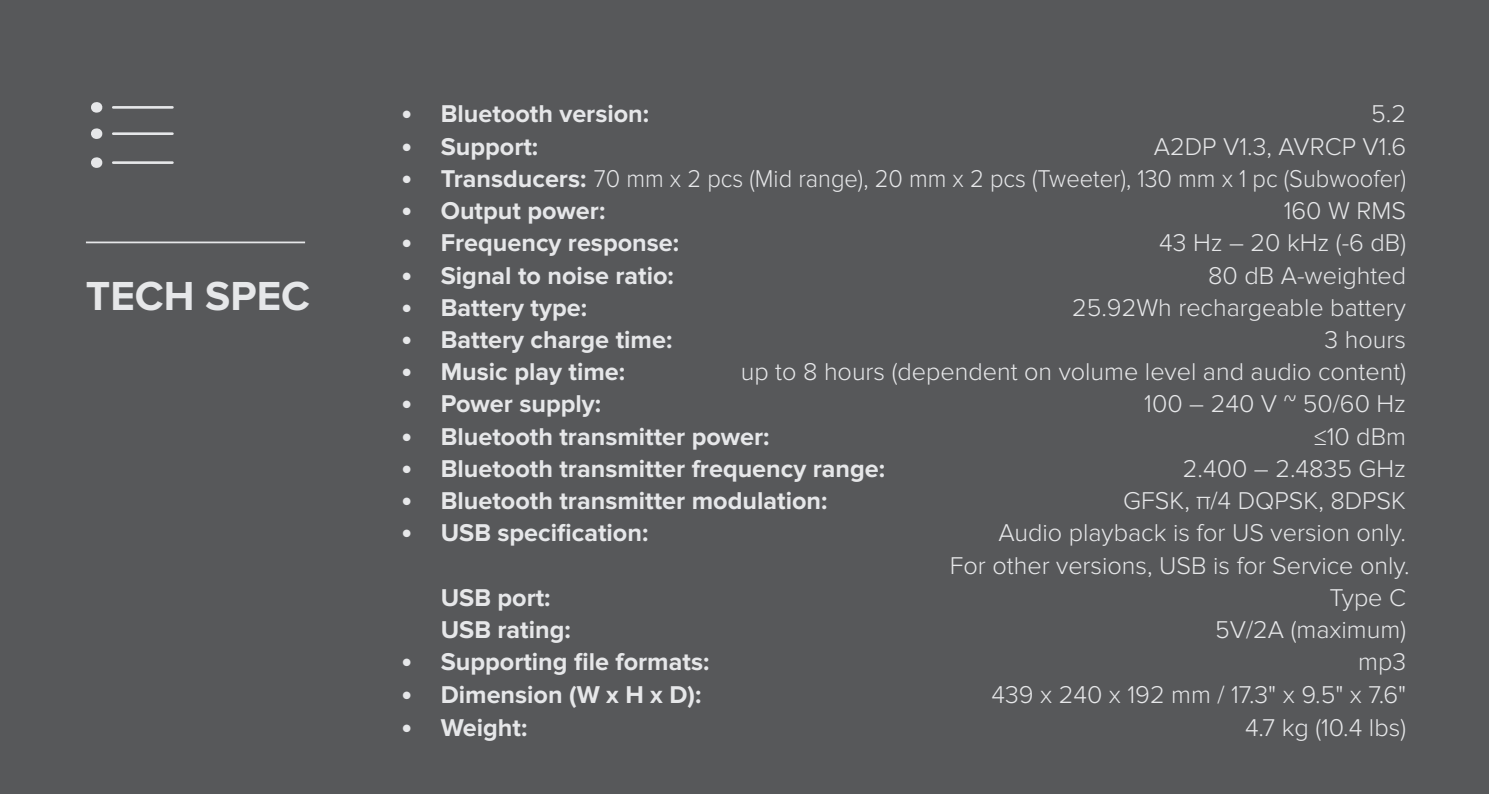
<style>
.page{position:relative;width:1489px;height:794px;background:#fff}
.page>*{position:absolute;margin:0;border:0;box-sizing:border-box;transform-origin:0 0}
.t1{font:700 42px "Proxima Nova";color:#e6e7e9}
.t2{font:300 25.2px/32.2px "Proxima Nova";color:#e6e7e9;text-align:right}
.t3{font:700 25.2px "Proxima Nova";color:#e6e7e9}
.t4{font:300 25.2px "Proxima Nova";color:#e6e7e9;scale:.94 1}
.s1{font-size:31.5px}
.s2{font-weight:700;font-size:31.5px}
.s3{font-weight:700}
</style>
<div class="page">
<div style="left:0;top:0;width:1488px;height:793px;background:#57585a"></div>
<hr style="left:113px;top:106px;width:59px;height:3px;background:#e6e7e9">
<hr style="left:113px;top:132px;width:59px;height:3px;background:#e6e7e9">
<hr style="left:113px;top:161px;width:59px;height:3px;background:#e6e7e9">
<hr style="left:86px;top:241px;width:219px;height:2px;background:#e6e7e9">
<svg style="left:0;top:793px;width:1489px;height:1px"></svg>
<p class="t1" style="left:86px;top:271px;width:225px">TECH SPEC</p>
<p class="t3" style="left:401px;top:99px;width:250px"><span class="s1">•</span> Bluetooth version:</p>
<p class="t2" style="left:1370px;top:98px;width:36px">5.2</p>
<p class="t3" style="left:401px;top:132px;width:139px"><span class="s1">•</span> Support:</p>
<p class="t2" style="left:1153px;top:130px;width:254px">A2DP V1.3, AVRCP V1.6</p>
<p class="t4" style="left:401px;top:164px;width:1070px"><span class="s2">•</span> <span class="s3">Transducers:</span> 70 mm x 2 pcs (Mid range), 20 mm x 2 pcs (Tweeter), 130 mm x 1 pc (Subwoofer)</p>
<p class="t3" style="left:401px;top:196px;width:206px"><span class="s1">•</span> Output power:</p>
<p class="t2" style="left:1283px;top:195px;width:124px">160 W RMS</p>
<p class="t3" style="left:401px;top:228px;width:279px"><span class="s1">•</span> Frequency response:</p>
<p class="t2" style="left:1159px;top:227px;width:248px">43 Hz – 20 kHz (-6 dB)</p>
<p class="t3" style="left:401px;top:260px;width:274px"><span class="s1">•</span> Signal to noise ratio:</p>
<p class="t2" style="left:1207px;top:259px;width:199px">80 dB A-weighted</p>
<p class="t3" style="left:401px;top:293px;width:187px"><span class="s1">•</span> Battery type:</p>
<p class="t2" style="left:1072px;top:291px;width:335px">25.92Wh rechargeable battery</p>
<p class="t3" style="left:401px;top:325px;width:273px"><span class="s1">•</span> Battery charge time:</p>
<p class="t2" style="left:1324px;top:324px;width:83px">3 hours</p>
<p class="t3" style="left:401px;top:357px;width:225px"><span class="s1">•</span> Music play time:</p>
<p class="t2" style="left:740px;top:356px;width:666px">up to 8 hours (dependent on volume level and audio content)</p>
<p class="t3" style="left:401px;top:389px;width:201px"><span class="s1">•</span> Power supply:</p>
<p class="t2" style="left:1144px;top:388px;width:263px">100 – 240 V ~ 50/60 Hz</p>
<p class="t3" style="left:401px;top:422px;width:370px"><span class="s1">•</span> Bluetooth transmitter power:</p>
<p class="t2" style="left:1313px;top:420px;width:93px">≤10 dBm</p>
<p class="t3" style="left:401px;top:454px;width:485px"><span class="s1">•</span> Bluetooth transmitter frequency range:</p>
<p class="t2" style="left:1182px;top:453px;width:225px">2.400 – 2.4835 GHz</p>
<p class="t3" style="left:401px;top:486px;width:428px"><span class="s1">•</span> Bluetooth transmitter modulation:</p>
<p class="t2" style="left:1123px;top:485px;width:284px">GFSK, π/4 DQPSK, 8DPSK</p>
<p class="t3" style="left:401px;top:518px;width:249px"><span class="s1">•</span> USB specification:</p>
<p class="t2" style="left:949px;top:517px;width:461px">Audio playback is for US version only.<br>For other versions, USB is for Service only.</p>
<p class="t3" style="left:441px;top:583px;width:111px">USB port:</p>
<p class="t2" style="left:1329px;top:581px;width:78px">Type C</p>
<p class="t3" style="left:441px;top:615px;width:132px">USB rating:</p>
<p class="t2" style="left:1214px;top:614px;width:192px">5V/2A (maximum)</p>
<p class="t3" style="left:401px;top:647px;width:310px"><span class="s1">•</span> Supporting file formats:</p>
<p class="t2" style="left:1357px;top:646px;width:49px">mp3</p>
<p class="t3" style="left:401px;top:679px;width:302px"><span class="s1">•</span> Dimension (W x H x D):</p>
<p class="t2" style="left:991px;top:678px;width:416px">439 x 240 x 192 mm / 17.3" x 9.5" x 7.6"</p>
<p class="t3" style="left:401px;top:713px;width:128px"><span class="s1">•</span> Weight:</p>
<p class="t2" style="left:1244px;top:711px;width:162px">4.7 kg (10.4 lbs)</p>
</div>
